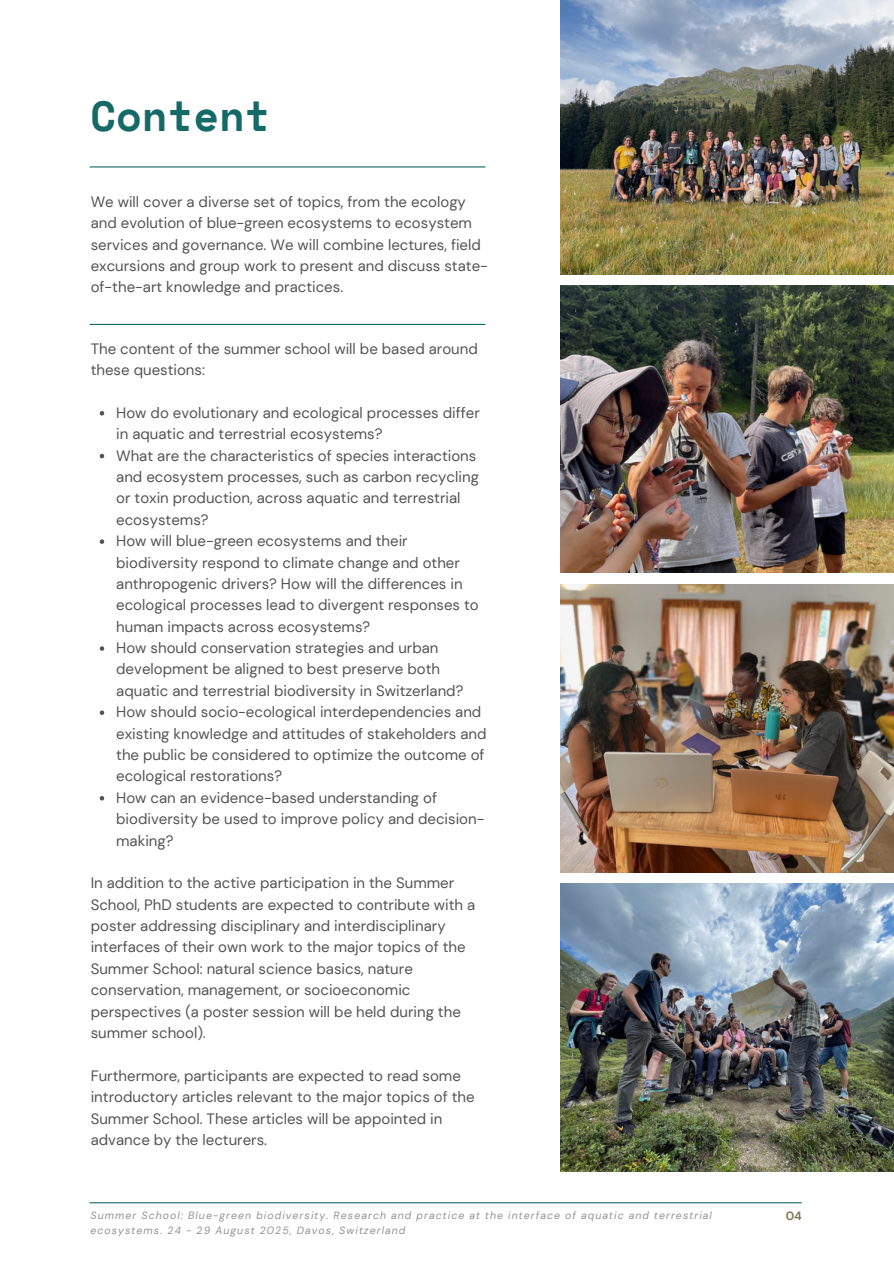
<style>
.page{position:relative;width:894px;height:1264px;background:#fff}
.page>*{position:absolute;margin:0;border:0;box-sizing:border-box;transform-origin:0 0}
.t1{font:700 42px "Space Mono";color:#156967}
.t2{font:15px/21.3px "DM Sans";color:#545454}
.t3{font:700 12px "DM Sans";color:#777854}
.t4{font:italic 10.5px "DM Sans";letter-spacing:.1em;color:#929292}
</style>
<div class="page">
<img style="left:560px;top:584px;width:333px;height:288px">
<img style="left:560px;top:286px;width:333px;height:287px">
<img style="left:560px;top:883px;width:333px;height:288px">
<img style="left:560px;top:0;width:333px;height:274px">
<hr style="left:90px;top:166px;width:395px;height:1px;background:#156967">
<hr style="left:90px;top:324px;width:395px;height:1px;background:#156967">
<hr style="left:90px;top:1202px;width:711px;height:1px;background:#156967">
<svg style="left:100px;top:411px;width:4px;height:4px"></svg>
<svg style="left:100px;top:454px;width:4px;height:4px"></svg>
<svg style="left:100px;top:539px;width:4px;height:5px"></svg>
<svg style="left:100px;top:646px;width:4px;height:4px"></svg>
<svg style="left:100px;top:710px;width:4px;height:5px"></svg>
<svg style="left:100px;top:796px;width:4px;height:4px"></svg>
<h1 class="t1" style="left:90px;top:84px;width:181px">Content</h1>
<p class="t2" style="left:91px;top:191px;width:398px">We will cover a diverse set of topics, from the ecology and evolution of blue-green ecosystems to ecosystem services and governance. We will combine lectures, field excursions and group work to present and discuss state&shy;of-the-art knowledge and practices.</p>
<p class="t2" style="left:91px;top:338px;width:388px">The content of the summer school will be based around these questions:</p>
<h2 class="t2" style="left:116px;top:402px;width:365px">How do evolutionary and ecological processes differ in aquatic and terrestrial ecosystems?</h2>
<p class="t2" style="left:116px;top:445px;width:364px">What are the characteristics of species interactions and ecosystem processes, such as carbon recycling or toxin production, across aquatic and terrestrial ecosystems?</p>
<h2 class="t2" style="left:116px;top:530px;width:364px">How will blue-green ecosystems and their biodiversity respond to climate change and other anthropogenic drivers? How will the differences in ecological processes lead to divergent responses to human impacts across ecosystems?</h2>
<p class="t2" style="left:116px;top:637px;width:348px">How should conservation strategies and urban development be aligned to best preserve both aquatic and terrestrial biodiversity in Switzerland?</p>
<p class="t2" style="left:116px;top:701px;width:371px">How should socio-ecological interdependencies and existing knowledge and attitudes of stakeholders and the public be considered to optimize the outcome of ecological restorations?</p>
<p class="t2" style="left:116px;top:787px;width:369px">How can an evidence-based understanding of biodiversity be used to improve policy and decision&shy;making?</p>
<p class="t2" style="left:91px;top:872px;width:386px">In addition to the active participation in the Summer School, PhD students are expected to contribute with a poster addressing disciplinary and interdisciplinary interfaces of their own work to the major topics of the Summer School: natural science basics, nature conservation, management, or socioeconomic perspectives (a poster session will be held during the summer school).</p>
<p class="t2" style="left:91px;top:1064px;width:385px">Furthermore, participants are expected to read some introductory articles relevant to the major topics of the Summer School. These articles will be appointed in advance by the lecturers.</p>
<h2 class="t4" style="left:90px;top:1208px;width:622px">Summer School: Blue-green biodiversity. Research and practice at the interface of aquatic and terrestrial</h2>
<h2 class="t3" style="left:785px;top:1208px;width:18px">04</h2>
<h2 class="t4" style="left:90px;top:1223px;width:316px">ecosystems. 24 - 29 August 2025, Davos, Switzerland</h2>
</div>
